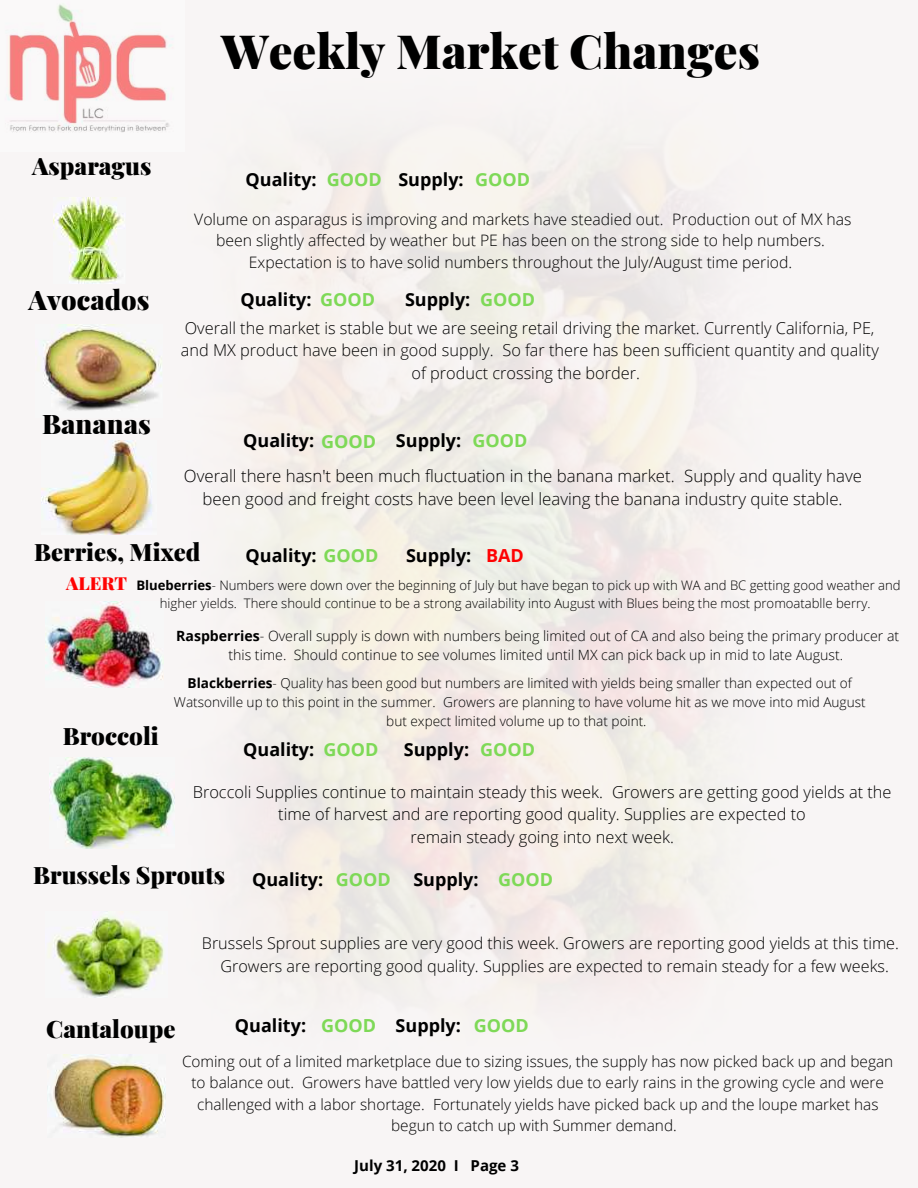
<style>
.page{position:relative;width:918px;height:1188px;background:#f8f5f5}
.page>*{position:absolute;margin:0;border:0;box-sizing:border-box;transform-origin:0 0}
.t1{font:900 47.25px "Playfair Display";color:#000}
.t2{font:900 27px "Playfair Display";color:#000}
.t3{font:900 24px "Playfair Display";color:#000}
.t4{font:700 18px "Open Sans";color:#000}
.t5{font:700 18px "Open Sans";color:#7ed957}
.t6{font:900 18px "Playfair Display";color:#ff0202}
.t7{font:700 18px "Open Sans";color:#ff0202}
.t8{font:300 16.8px/23.1px "Open Sans";color:#000;text-align:center}
.t9{font:300 16.35px/22.5px "Open Sans";color:#000;text-align:center}
.t10{font:300 16.2px/22.2px "Open Sans";color:#000;text-align:center}
.t11{font:300 15.75px/21.8px "Open Sans";color:#000;text-align:center}
.t12{font:300 15.3px/21.1px "Open Sans";color:#000;text-align:center}
.t13{font:700 15px "Open Sans";color:#000}
.t14{font:300 14.1px/19.5px "Open Sans";color:#000;text-align:center}
.t15{font:300 13.65px/18.8px "Open Sans";color:#000;text-align:center}
.t16{font:300 13.05px/18px "Open Sans";color:#000;text-align:center}
.s1{color:#7ed957}
.s2{font-weight:700}
</style>
<div class="page">
<img style="left:75px;top:152px;width:630px;height:936px">
<img style="left:43px;top:324px;width:120px;height:94px">
<img style="left:53px;top:198px;width:72px;height:85px">
<img style="left:8px;top:4px;width:163px;height:128px">
<img style="left:42px;top:441px;width:115px;height:93px">
<img style="left:45px;top:601px;width:118px;height:87px">
<img style="left:50px;top:757px;width:125px;height:91px">
<img style="left:54px;top:911px;width:114px;height:87px">
<img style="left:47px;top:1054px;width:118px;height:84px">
<h1 class="t1" style="left:221px;top:18px;width:540px">Weekly Market Changes</h1>
<h3 class="t3" style="left:32px;top:149px;width:121px">Asparagus</h3>
<h2 class="t2" style="left:29px;top:280px;width:122px">Avocados</h2>
<p class="t4" style="left:246px;top:167px;width:73px">Quality:</p>
<p class="t4" style="left:398px;top:167px;width:67px">Supply:</p>
<p class="t5" style="left:327px;top:167px;width:56px">GOOD</p>
<p class="t5" style="left:475px;top:167px;width:56px">GOOD</p>
<p class="t11" style="left:194px;top:208px;width:659px">Volume on asparagus is improving and markets have steadied out. Production out of MX has been slightly affected by weather but PE has been on the strong side to help numbers.<br>Expectation is to have solid numbers throughout the July/August time period.</p>
<p class="t4" style="left:240px;top:286px;width:136px">Quality: <span class="s1">GOOD</span></p>
<p class="t4" style="left:405px;top:286px;width:67px">Supply:</p>
<p class="t5" style="left:480px;top:286px;width:56px">GOOD</p>
<p class="t9" style="left:181px;top:316px;width:699px">Overall the market is stable but we are seeing retail driving the market. Currently California, PE, and MX product have been in good supply. So far there has been sufficient quantity and quality of product crossing the border.</p>
<h2 class="t2" style="left:42px;top:405px;width:110px">Bananas</h2>
<p class="t4" style="left:243px;top:428px;width:286px">Quality: <span class="s1">GOOD</span> Supply: <span class="s1">GOOD</span></p>
<p class="t8" style="left:184px;top:464px;width:680px">Overall there hasn't been much fluctuation in the banana market. Supply and quality have been good and freight costs have been level leaving the banana industry quite stable.</p>
<h3 class="t3" style="left:34px;top:535px;width:168px">Berries, Mixed</h3>
<p class="t4" style="left:246px;top:542px;width:134px">Quality: <span class="s1">GOOD</span></p>
<p class="t4" style="left:406px;top:542px;width:67px">Supply:</p>
<p class="t7" style="left:486px;top:542px;width:39px">BAD</p>
<p class="t6" style="left:66px;top:571px;width:62px">ALERT</p>
<p class="t16" style="left:136px;top:576px;width:766px"><span class="s2">Blueberries</span>- Numbers were down over the beginning of July but have began to pick up with WA and BC getting good weather and higher yields. There should continue to be a strong availability into August with Blues being the most promoatablle berry.</p>
<p class="t14" style="left:176px;top:625px;width:725px"><span class="s2">Raspberries</span>- Overall supply is down with numbers being limited out of CA and also being the primary producer at this time. Should continue to see volumes limited until MX can pick back up in mid to late August.</p>
<p class="t15" style="left:174px;top:674px;width:693px"><span class="s2">Blackberries</span>- Quality has been good but numbers are limited with yields being smaller than expected out of<br>Watsonville up to this point in the summer. Growers are planning to have volume hit as we move into mid August but expect limited volume up to that point.</p>
<p class="t5" style="left:480px;top:737px;width:56px">GOOD</p>
<h3 class="t3" style="left:63px;top:719px;width:98px">Broccoli</h3>
<p class="t4" style="left:243px;top:737px;width:73px">Quality:</p>
<p class="t4" style="left:404px;top:737px;width:67px">Supply:</p>
<p class="t5" style="left:324px;top:737px;width:56px">GOOD</p>
<p class="t9" style="left:193px;top:780px;width:700px">Broccoli Supplies continue to maintain steady this week. Growers are getting good yields at the time of harvest and are reporting good quality. Supplies are expected to<br>remain steady going into next week.</p>
<h3 class="t3" style="left:33px;top:858px;width:194px">Brussels Sprouts</h3>
<p class="t4" style="left:252px;top:867px;width:73px">Quality:</p>
<p class="t4" style="left:413px;top:867px;width:67px">Supply:</p>
<p class="t5" style="left:336px;top:867px;width:56px">GOOD</p>
<p class="t5" style="left:498px;top:867px;width:56px">GOOD</p>
<h3 class="t3" style="left:46px;top:1012px;width:131px">Cantaloupe</h3>
<p class="t10" style="left:202px;top:932px;width:699px">Brussels Sprout supplies are very good this week. Growers are reporting good yields at this time.<br>Growers are reporting good quality. Supplies are expected to remain steady for a few weeks.</p>
<p class="t4" style="left:235px;top:1013px;width:73px">Quality:</p>
<p class="t4" style="left:396px;top:1013px;width:67px">Supply:</p>
<p class="t5" style="left:321px;top:1013px;width:56px">GOOD</p>
<p class="t5" style="left:474px;top:1013px;width:56px">GOOD</p>
<p class="t12" style="left:182px;top:1051px;width:713px">Coming out of a limited marketplace due to sizing issues, the supply has now picked back up and began to balance out. Growers have battled very low yields due to early rains in the growing cycle and were challenged with a labor shortage. Fortunately yields have picked back up and the loupe market has begun to catch up with Summer demand.</p>
<p class="t13" style="left:354px;top:1155px;width:166px">July 31, 2020 I Page 3</p>
</div>
